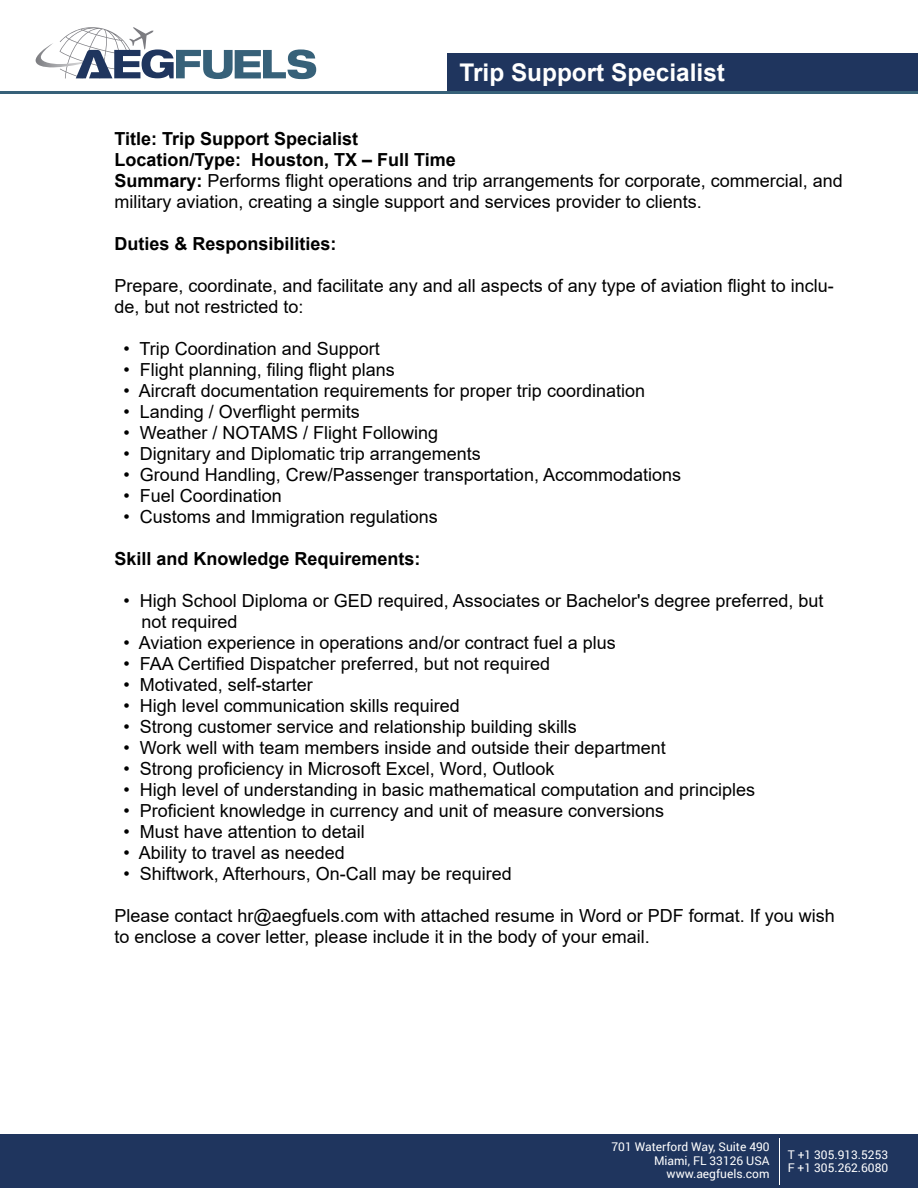
<style>
.page{position:relative;width:918px;height:1188px;background:#fff}
.page>*{position:absolute;margin:0;border:0;box-sizing:border-box;transform-origin:0 0}
.t1{font:700 24.3px "Arial";color:#fff}
.t2{font:18px/21px "Arial";color:#000}
.t3{font:700 18px "Arial";color:#000}
.t4{font:12px/13.5px "Roboto";color:#fff;text-align:right}
.s1{font-weight:700}
</style>
<div class="page">
<svg style="left:35px;top:27px;width:281px;height:52px"></svg>
<div style="left:0;top:1134px;width:918px;height:54px;background:#1f355e"></div>
<div style="left:447px;top:53px;width:471px;height:41px;background:#1f355e"></div>
<hr style="left:0;top:92px;width:918px;height:2px;background:#376179">
<hr style="left:779px;top:1138px;width:1px;height:46px;background:#fff">
<h1 class="t1" style="left:460px;top:55px;width:267px">Trip Support Specialist</h1>
<p class="t2" style="left:115px;top:128px;width:730px"><span class="s1">Title: Trip Support Specialist<br>Location/Type: Houston, TX – Full Time<br>Summary:</span> Performs flight operations and trip arrangements for corporate, commercial, and military aviation, creating a single support and services provider to clients.</p>
<p class="t3" style="left:115px;top:231px;width:224px">Duties &amp; Responsibilities:</p>
<p class="t2" style="left:115px;top:275px;width:721px">Prepare, coordinate, and facilitate any and all aspects of any type of aviation flight to inclu&shy;de, but not restricted to:</p>
<p class="t2" style="left:124px;top:338px;width:258px">• Trip Coordination and Support</p>
<p class="t2" style="left:124px;top:359px;width:273px">• Flight planning, filing flight plans</p>
<p class="t2" style="left:124px;top:380px;width:523px">• Aircraft documentation requirements for proper trip coordination</p>
<p class="t2" style="left:124px;top:401px;width:238px">• Landing / Overflight permits</p>
<p class="t2" style="left:124px;top:422px;width:316px">• Weather / NOTAMS / Flight Following</p>
<p class="t2" style="left:124px;top:443px;width:359px">• Dignitary and Diplomatic trip arrangements</p>
<p class="t2" style="left:124px;top:464px;width:559px">• Ground Handling, Crew/Passenger transportation, Accommodations</p>
<p class="t2" style="left:124px;top:485px;width:160px">• Fuel Coordination</p>
<p class="t2" style="left:124px;top:506px;width:316px">• Customs and Immigration regulations</p>
<p class="t3" style="left:115px;top:546px;width:308px">Skill and Knowledge Requirements:</p>
<p class="t2" style="left:142px;top:590px;width:684px;text-indent:-18px">• High School Diploma or GED required, Associates or Bachelor's degree preferred, but not required</p>
<p class="t2" style="left:124px;top:632px;width:494px">• Aviation experience in operations and/or contract fuel a plus</p>
<p class="t2" style="left:124px;top:653px;width:428px">• FAA Certified Dispatcher preferred, but not required</p>
<p class="t2" style="left:124px;top:674px;width:191px">• Motivated, self-starter</p>
<p class="t2" style="left:124px;top:695px;width:338px">• High level communication skills required</p>
<p class="t2" style="left:124px;top:716px;width:455px">• Strong customer service and relationship building skills</p>
<p class="t2" style="left:124px;top:737px;width:544px">• Work well with team members inside and outside their department</p>
<p class="t2" style="left:124px;top:758px;width:433px">• Strong proficiency in Microsoft Excel, Word, Outlook</p>
<p class="t2" style="left:124px;top:779px;width:633px">• High level of understanding in basic mathematical computation and principles</p>
<p class="t2" style="left:124px;top:800px;width:542px">• Proficient knowledge in currency and unit of measure conversions</p>
<p class="t2" style="left:124px;top:821px;width:243px">• Must have attention to detail</p>
<p class="t2" style="left:124px;top:842px;width:223px">• Ability to travel as needed</p>
<p class="t2" style="left:124px;top:863px;width:390px">• Shiftwork, Afterhours, On-Call may be required</p>
<p class="t2" style="left:115px;top:905px;width:722px">Please contact hr@aegfuels.com with attached resume in Word or PDF format. If you wish to enclose a cover letter, please include it in the body of your email.</p>
<p class="t4" style="left:611px;top:1140px;width:160px">701 Waterford Way, Suite 490<br>Miami, FL 33126 USA www.aegfuels.com</p>
<p class="t4" style="left:788px;top:1147px;width:102px;text-align:left">T +1 305.913.5253<br>F +1 305.262.6080</p>
</div>
